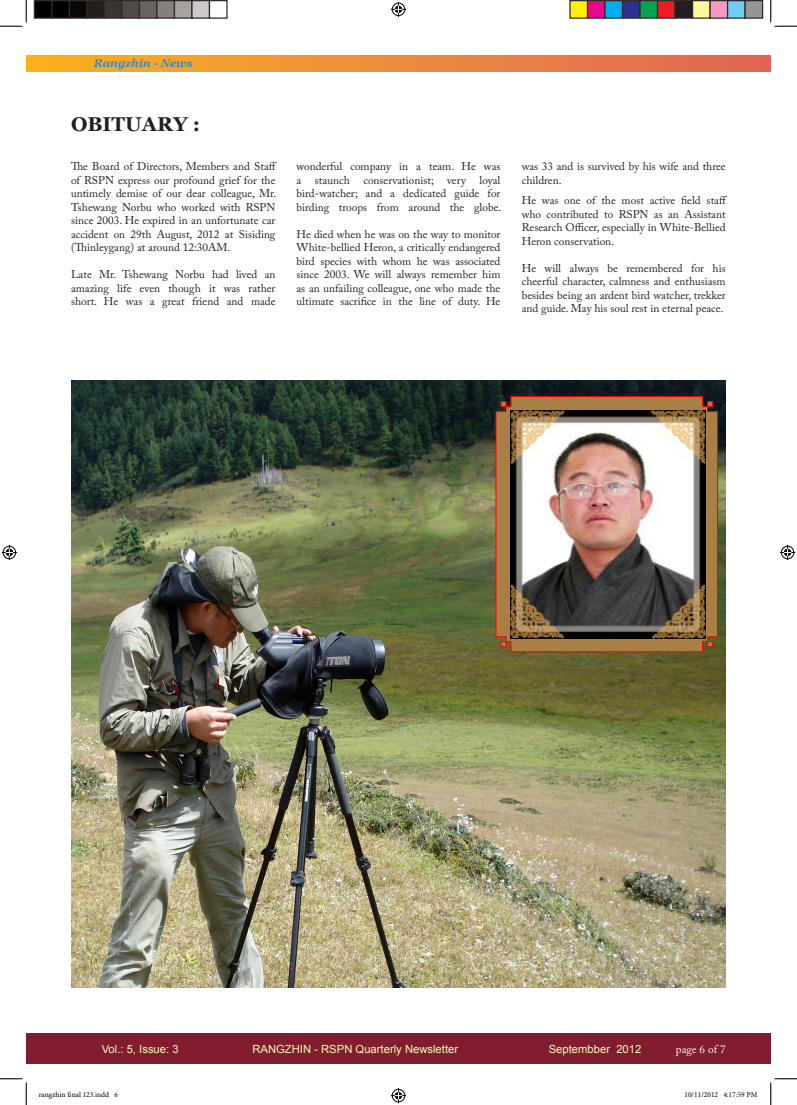
<style>
.page{position:relative;width:797px;height:1105px;background:#fff}
.page>*{position:absolute;margin:0;border:0;box-sizing:border-box;transform-origin:0 0}
.t1{font:700 20px "Georgia";color:#231f20}
.t2{font:11.25px/13.5px "Adobe Caslon Pro";color:#231f20;text-align:justify}
.t3{font:11.25px "Arial";color:#f0ffb5}
.t4{font:italic 700 11.25px "Georgia";color:#328ecd}
.t5{font:11.25px "Adobe Caslon Pro";color:#fff}
.t6{font:7.5px "Minion Pro";color:#000}
</style>
<div class="page">
<div style="left:26px;top:1033px;width:744px;height:31px;background:#821c2f"></div>
<div style="left:26px;top:55px;width:744px;height:16px;background:linear-gradient(to right,#fbb21f,#e16558)"></div>
<img style="left:71px;top:381px;width:654px;height:606px">
<svg style="left:495px;top:396px;width:223px;height:256px;background:#a36d3b"></svg>
<img style="left:510px;top:411px;width:195px;height:228px">
<svg style="left:0;top:0;width:27px;height:27px"></svg>
<svg style="left:0;top:1078px;width:27px;height:27px"></svg>
<svg style="left:770px;top:0;width:27px;height:27px"></svg>
<svg style="left:770px;top:1078px;width:27px;height:27px"></svg>
<svg style="left:391px;top:2px;width:15px;height:15px"></svg>
<svg style="left:391px;top:1088px;width:15px;height:15px"></svg>
<svg style="left:2px;top:545px;width:15px;height:15px"></svg>
<svg style="left:780px;top:545px;width:15px;height:15px"></svg>
<div style="left:34px;top:1px;width:18px;height:17px;background:#000"></div>
<div style="left:34px;top:0;width:18px;height:19px;border:1px solid #302a28"></div>
<div style="left:52px;top:1px;width:17px;height:17px;background:#000"></div>
<div style="left:51px;top:0;width:19px;height:19px;border:1px solid #302a28"></div>
<div style="left:69px;top:1px;width:18px;height:17px;background:#0c0806"></div>
<div style="left:69px;top:0;width:19px;height:19px;border:1px solid #302a28"></div>
<div style="left:87px;top:1px;width:17px;height:17px;background:#241e1b"></div>
<div style="left:86px;top:0;width:19px;height:19px;border:1px solid #302a28"></div>
<div style="left:104px;top:1px;width:18px;height:17px;background:#3b3532"></div>
<div style="left:104px;top:0;width:18px;height:19px;border:1px solid #302a28"></div>
<div style="left:122px;top:1px;width:17px;height:17px;background:#524a47"></div>
<div style="left:121px;top:0;width:19px;height:19px;border:1px solid #302a28"></div>
<div style="left:139px;top:1px;width:18px;height:17px;background:#6b6360"></div>
<div style="left:139px;top:0;width:19px;height:19px;border:1px solid #302a28"></div>
<div style="left:157px;top:1px;width:17px;height:17px;background:#867f7c"></div>
<div style="left:156px;top:0;width:19px;height:19px;border:1px solid #302a28"></div>
<div style="left:174px;top:1px;width:18px;height:17px;background:#a7a2a0"></div>
<div style="left:174px;top:0;width:18px;height:19px;border:1px solid #302a28"></div>
<div style="left:192px;top:1px;width:17px;height:17px;background:#cdc9c8"></div>
<div style="left:191px;top:0;width:19px;height:19px;border:1px solid #302a28"></div>
<div style="left:209px;top:0;width:19px;height:19px;border:1px solid #302a28"></div>
<div style="left:570px;top:1px;width:17px;height:17px;background:#fff101"></div>
<div style="left:569px;top:0;width:19px;height:19px;border:1px solid #302a28"></div>
<div style="left:587px;top:1px;width:18px;height:17px;background:#ed028c"></div>
<div style="left:587px;top:0;width:18px;height:19px;border:1px solid #302a28"></div>
<div style="left:605px;top:1px;width:17px;height:17px;background:#00aeef"></div>
<div style="left:604px;top:0;width:19px;height:19px;border:1px solid #302a28"></div>
<div style="left:622px;top:1px;width:18px;height:17px;background:#2e3092"></div>
<div style="left:622px;top:0;width:18px;height:19px;border:1px solid #302a28"></div>
<div style="left:640px;top:1px;width:17px;height:17px;background:#00a54f"></div>
<div style="left:639px;top:0;width:19px;height:19px;border:1px solid #302a28"></div>
<div style="left:657px;top:1px;width:18px;height:17px;background:#ee1d23"></div>
<div style="left:657px;top:0;width:18px;height:19px;border:1px solid #302a28"></div>
<div style="left:675px;top:1px;width:17px;height:17px;background:#231f20"></div>
<div style="left:674px;top:0;width:19px;height:19px;border:1px solid #302a28"></div>
<div style="left:692px;top:1px;width:18px;height:17px;background:#fff79a"></div>
<div style="left:692px;top:0;width:18px;height:19px;border:1px solid #302a28"></div>
<div style="left:710px;top:1px;width:17px;height:17px;background:#f499c2"></div>
<div style="left:709px;top:0;width:19px;height:19px;border:1px solid #302a28"></div>
<div style="left:727px;top:1px;width:18px;height:17px;background:#6bcff6"></div>
<div style="left:727px;top:0;width:18px;height:19px;border:1px solid #302a28"></div>
<div style="left:745px;top:1px;width:17px;height:17px;background:#939598"></div>
<div style="left:744px;top:0;width:19px;height:19px;border:1px solid #302a28"></div>
<p class="t4" style="left:94px;top:56px;width:100px">Rangzhin - News</p>
<p class="t1" style="left:71px;top:111px;width:130px">OBITUARY :</p>
<p class="t2" style="left:71px;top:160px;width:207px">The Board of Directors, Members and Staff of RSPN express our profound grief for the untimely demise of our dear colleague, Mr.<br>Tshewang Norbu who worked with RSPN since 2003. He expired in an unfortunate car accident on 29th August, 2012 at Sisiding (Thinleygang) at around 12:30AM.</p>
<p class="t2" style="left:71px;top:268px;width:206px">Late Mr. Tshewang Norbu had lived an amazing life even though it was rather short. He was a great friend and made</p>
<p class="t2" style="left:296px;top:160px;width:206px">wonderful company in a team. He was a staunch conservationist; very loyal bird-watcher; and a dedicated guide for birding troops from around the globe.</p>
<p class="t2" style="left:296px;top:227px;width:205px">He died when he was on the way to monitor White-bellied Heron, a critically endangered bird species with whom he was associated since 2003. We will always remember him as an unfailing colleague, one who made the ultimate sacrifice in the line of duty. He</p>
<p class="t2" style="left:521px;top:160px;width:205px">was 33 and is survived by his wife and three children.</p>
<p class="t2" style="left:521px;top:194px;width:207px">He was one of the most active field staff who contributed to RSPN as an Assistant Research Officer, especially in White-Bellied Heron conservation.</p>
<p class="t2" style="left:521px;top:261px;width:205px">He will always be remembered for his cheerful character, calmness and enthusiasm besides being an ardent bird watcher, trekker and guide. May his soul rest in eternal peace.</p>
<p class="t3" style="left:102px;top:1041px;width:78px">Vol.: 5, Issue: 3</p>
<p class="t3" style="left:252px;top:1041px;width:207px">RANGZHIN - RSPN Quarterly Newsletter</p>
<p class="t3" style="left:549px;top:1041px;width:94px">Septembber 2012</p>
<p class="t5" style="left:676px;top:1042px;width:51px">page 6 of 7</p>
<p class="t6" style="left:39px;top:1090px;width:81px">rangzhin final 123.indd 6</p>
<p class="t6" style="left:684px;top:1090px;width:74px">10/11/2012 4:17:59 PM</p>
</div>
